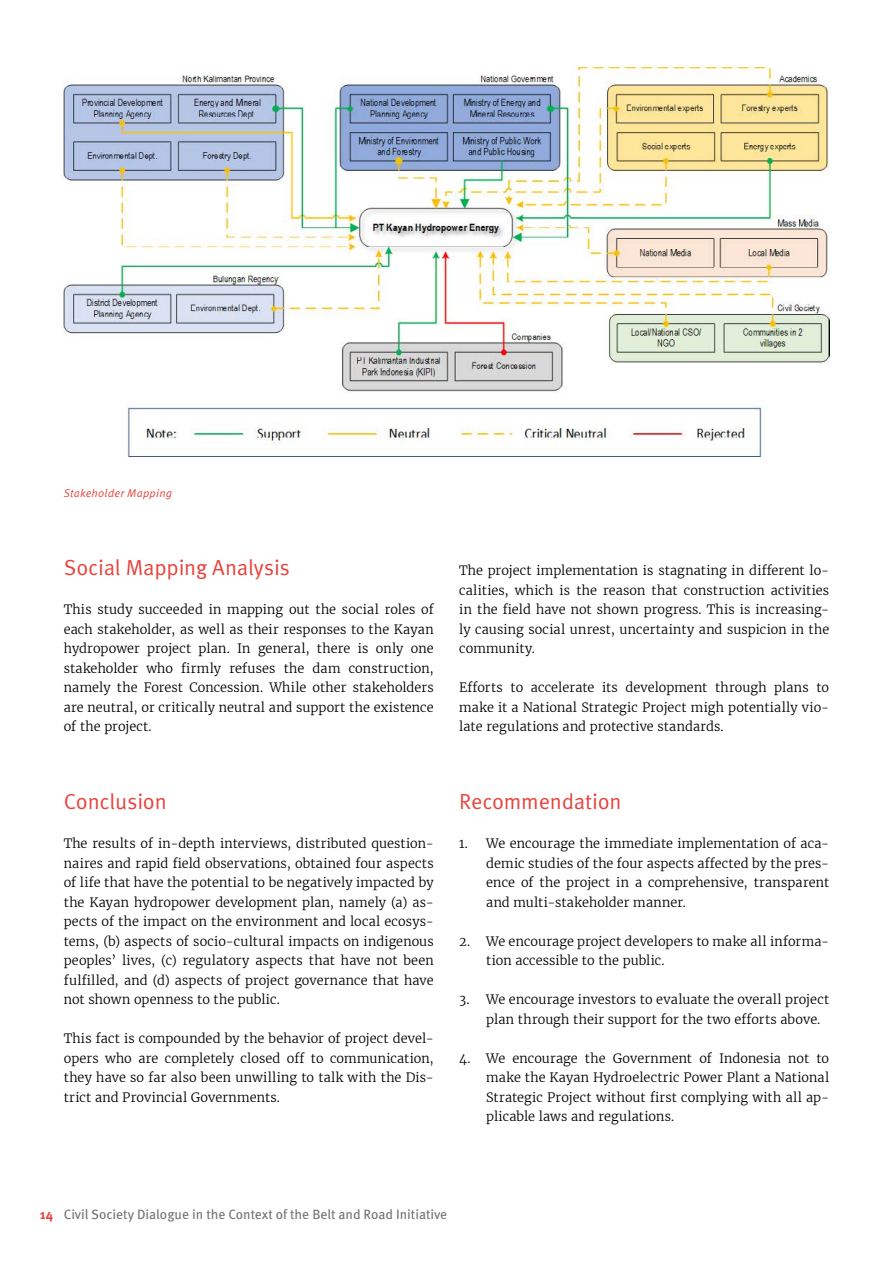
<style>
.page{position:relative;width:893px;height:1263px;background:#fff}
.page>*{position:absolute;margin:0;border:0;box-sizing:border-box;transform-origin:0 0}
.Head{font:21.75px "Meta OT";letter-spacing:-.01em;color:#e8423b}
.Fließtext{font:21.75px "Meta OT";letter-spacing:-.01em;color:#e8423b}
.Paginierung_Kapitel{font:13.5px "Meta OT";color:#707274}
.Fließtext-2{font:300 12.75px/19.5px "Merriweather";letter-spacing:.005em;color:#000;text-align:justify}
.Bildunterschrift{font:italic 11.25px "Meta OT";letter-spacing:.02em;color:#e8423b}
.s1{font-weight:700;color:#e8423b}
</style>
<div class="page">
<img style="left:64px;top:68px;width:765px;height:389px">
<p class="Bildunterschrift" style="left:64px;top:487px;width:110px">Stakeholder Mapping</p>
<p class="Head" style="left:64px;top:554px;width:228px">Social Mapping Analysis</p>
<p class="Fließtext-2" style="left:64px;top:598px;width:371px">This study succeeded in mapping out the social roles of each stakeholder, as well as their responses to the Kayan hydropower project plan. In general, there is only one stakeholder who firmly refuses the dam construction, namely the Forest Concession. While other stakeholders are neutral, or critically neutral and support the existence of the project.</p>
<p class="Fließtext" style="left:64px;top:788px;width:105px">Conclusion</p>
<p class="Fließtext-2" style="left:64px;top:832px;width:371px">The results of in-depth interviews, distributed question&shy;naires and rapid field observations, obtained four aspects of life that have the potential to be negatively impacted by the Kayan hydropower development plan, namely (a) as&shy;pects of the impact on the environment and local ecosys&shy;tems, (b) aspects of socio-cultural impacts on indigenous peoples’ lives, (c) regulatory aspects that have not been fulfilled, and (d) aspects of project governance that have not shown openness to the public.</p>
<p class="Fließtext-2" style="left:64px;top:1027px;width:371px">This fact is compounded by the behavior of project devel&shy;opers who are completely closed off to communication, they have so far also been unwilling to talk with the Dis&shy;trict and Provincial Governments.</p>
<p class="Fließtext-2" style="left:459px;top:559px;width:371px">The project implementation is stagnating in different lo&shy;calities, which is the reason that construction activities in the field have not shown progress. This is increasing&shy;ly causing social unrest, uncertainty and suspicion in the community.</p>
<p class="Fließtext-2" style="left:459px;top:676px;width:371px">Efforts to accelerate its development through plans to make it a National Strategic Project migh potentially vio&shy;late regulations and protective standards.</p>
<p class="Head" style="left:459px;top:788px;width:164px">Recommendation</p>
<p class="Fließtext-2" style="left:486px;top:832px;width:344px;text-indent:-27px">1. We encourage the immediate implementation of aca&shy;demic studies of the four aspects affected by the pres&shy;ence of the project in a comprehensive, transparent and multi-stakeholder manner.</p>
<p class="Fließtext-2" style="left:486px;top:930px;width:344px;text-indent:-27px">2. We encourage project developers to make all informa&shy;tion accessible to the public.</p>
<p class="Fließtext-2" style="left:486px;top:988px;width:344px;text-indent:-27px">3. We encourage investors to evaluate the overall project plan through their support for the two efforts above.</p>
<p class="Fließtext-2" style="left:486px;top:1047px;width:344px;text-indent:-27px">4. We encourage the Government of Indonesia not to make the Kayan Hydroelectric Power Plant a National Strategic Project without first complying with all ap&shy;plicable laws and regulations.</p>
<p class="Paginierung_Kapitel" style="left:40px;top:1206px;width:409px"><span class="s1">14</span> Civil Society Dialogue in the Context of the Belt and Road Initiative</p>
</div>
